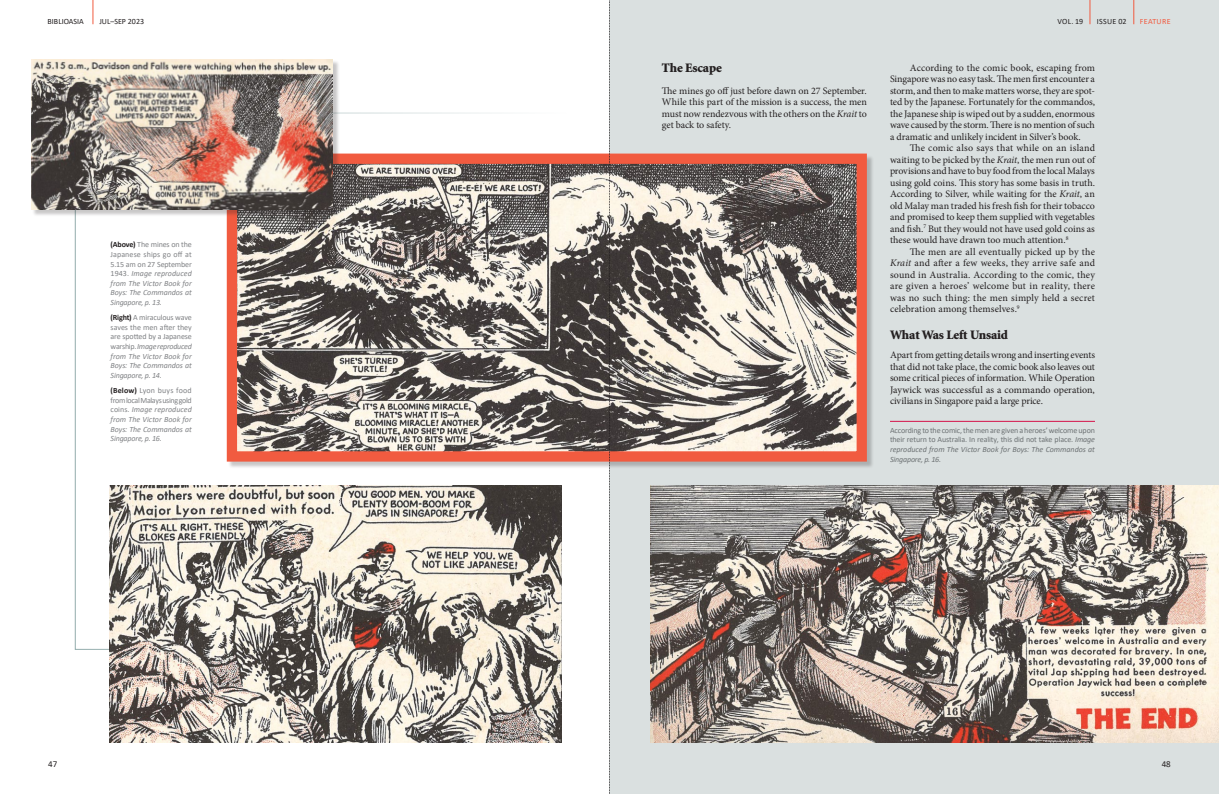
<style>
.page{position:relative;width:1219px;height:794px;background:#fff}
.page>*{position:absolute;margin:0;border:0;box-sizing:border-box;transform-origin:0 0}
.t1{font:900 13px "Minion Std";letter-spacing:-.01em;color:#231f20}
.t2{font:10px/11.5px "Minion Pro";letter-spacing:-.005em;color:#231f20;text-align:justify}
.t3{font:9px "Calibri";color:#231f20}
.t4{font:italic 8px/9.6px "Calibri";letter-spacing:-.01em;color:#808285;text-align:justify}
.t5{font:8px/9.6px "Calibri";letter-spacing:-.015em;color:#808285;text-align:justify}
.t6{font:8px "Calibri";color:#231f20}
.t7{font:8px "Calibri";letter-spacing:.04em;color:#f15b40}
.s1{font-weight:700;font-style:normal;color:#231f20}
.s2{font-style:normal}
.s3{font-style:italic}
</style>
<div class="page">
<div style="left:610px;top:0;width:609px;height:794px;background:#dae0e0"></div>
<img style="left:651px;top:485px;width:568px;height:257px">
<svg style="left:74px;top:112px;width:488px;height:538px"></svg>
<svg style="left:222px;top:148px;width:650px;height:319px;background:#9c8a83"></svg>
<img style="left:109px;top:485px;width:452px;height:257px">
<div style="left:32px;top:61px;width:307px;height:156px;background:#231f20;opacity:.25"></div>
<img style="left:31px;top:60px;width:301px;height:149px">
<hr style="left:890px;top:421px;width:205px;height:1px;background:#d51148">
<svg style="left:1090px;top:0;width:1px;height:24px"></svg>
<svg style="left:93px;top:0;width:1px;height:24px"></svg>
<svg style="left:1133px;top:0;width:1px;height:24px"></svg>
<svg style="left:609px;top:0;width:1px;height:794px"></svg>
<p class="t6" style="left:48px;top:16px;width:38px">BIBLIOASIA</p>
<p class="t6" style="left:99px;top:16px;width:46px">JUL–SEP 2023</p>
<p class="t6" style="left:1057px;top:16px;width:27px">VOL. 19</p>
<p class="t6" style="left:1097px;top:16px;width:31px">ISSUE 02</p>
<p class="t7" style="left:1140px;top:16px;width:32px">FEATURE</p>
<p class="t4" style="left:111px;top:239px;width:83px"><span class="s1">(Above)</span> <span class="s2">The mines on the Japanese ships go off at 5.15 am on 27 September 1943.</span> Image reproduced from The Victor Book for Boys: The Commandos at Singapore, p. 13.</p>
<p class="t4" style="left:111px;top:312px;width:83px"><span class="s1">(Right)</span> <span class="s2">A miraculous wave saves the men after they are spotted by a Japanese warship.</span> Image reproduced from The Victor Book for Boys: The Commandos at Singapore, p. 14.</p>
<p class="t4" style="left:111px;top:385px;width:83px"><span class="s1">(Below)</span> <span class="s2">Lyon buys food from local Malays using gold coins.</span> Image reproduced from The Victor Book for Boys: The Commandos at Singapore, p. 16.</p>
<h1 class="t1" style="left:662px;top:62px;width:62px">The Escape</h1>
<p class="t2" style="left:662px;top:85px;width:206px">The mines go off just before dawn on 27 September.<br>While this part of the mission is a success, the men must now rendezvous with the others on the <span class="s3">Krait</span> to get back to safety.</p>
<p class="t2" style="left:890px;top:62px;width:206px;text-indent:20px">According to the comic book, escaping from Singapore was no easy task. The men first encounter a storm, and then to make matters worse, they are spot&shy;ted by the Japanese. Fortunately for the commandos, the Japanese ship is wiped out by a sudden, enormous wave caused by the storm. There is no mention of such a dramatic and unlikely incident in Silver’s book.</p>
<p class="t2" style="left:890px;top:142px;width:206px;text-indent:20px">The comic also says that while on an island waiting to be picked by the <span class="s3">Krait</span>, the men run out of provisions and have to buy food from the local Malays using gold coins. This story has some basis in truth.<br>According to Silver, while waiting for the <span class="s3">Krait</span>, an old Malay man traded his fresh fish for their tobacco and promised to keep them supplied with vegetables and fish.<sup>7</sup> But they would not have used gold coins as these would have drawn too much attention.<sup>8</sup></p>
<p class="t2" style="left:890px;top:246px;width:206px;text-indent:20px">The men are all eventually picked up by the <span class="s3">Krait</span> and after a few weeks, they arrive safe and sound in Australia. According to the comic, they are given a heroes’ welcome but in reality, there was no such thing: the men simply held a secret celebration among themselves.<sup>9</sup></p>
<h1 class="t1" style="left:890px;top:328px;width:120px">What Was Left Unsaid</h1>
<p class="t2" style="left:890px;top:349px;width:206px">Apart from getting details wrong and inserting events that did not take place, the comic book also leaves out some critical pieces of information. While Operation Jaywick was successful as a commando operation, civilians in Singapore paid a large price.</p>
<p class="t5" style="left:890px;top:425px;width:206px">According to the comic, the men are given a heroes’ welcome upon their return to Australia. In reality, this did not take place. <span class="s3">Image reproduced from The Victor Book for Boys: The Commandos at Singapore, p. 16.</span></p>
<p class="t3" style="left:48px;top:757px;width:11px">47</p>
<p class="t3" style="left:1162px;top:757px;width:11px">48</p>
</div>
